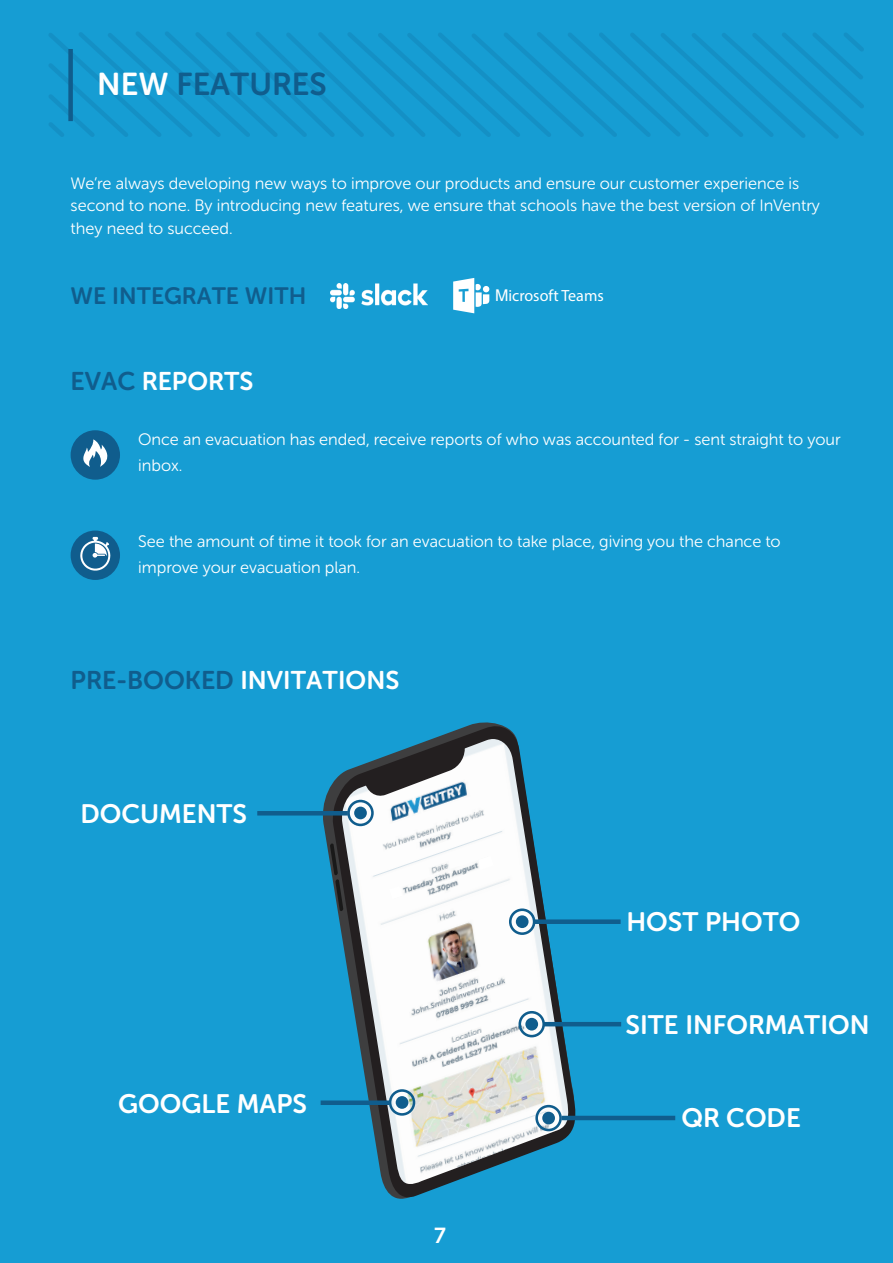
<style>
.page{position:relative;width:893px;height:1263px;background:#169dd3}
.page>*{position:absolute;margin:0;border:0;box-sizing:border-box;transform-origin:0 0}
.t1{font:31.5px "Museo Sans Rounded 700";color:#105d8d}
.t2{font:26.55px "Museo Sans Rounded 700";color:#fff}
.t3{font:25.5px "Museo Sans Rounded 700";color:#fff}
.t4{font:23.55px "Museo Sans Rounded 700";color:#105d8d}
.t5{font:21.6px "Museo Sans 700";color:#fff}
.t6{font:16.5px/25.5px "Museo Sans Rounded 300";color:#fff}
.t7{font:16.2px "Myriad Pro";color:#fff}
.s1{color:#fff}
.s2{color:#105d8d}
.s3{font-family:"Helvetica"}
</style>
<div class="page">
<svg style="left:49px;top:32px;width:815px;height:106px"></svg>
<div style="left:68px;top:49px;width:5px;height:72px;background:#105d8d"></div>
<div style="left:71px;top:530px;width:49px;height:50px;background:#105d8d;border-radius:50%"></div>
<svg style="left:80px;top:537px;width:31px;height:34px"></svg>
<div style="left:71px;top:430px;width:49px;height:50px;background:#105d8d;border-radius:50%"></div>
<svg style="left:83px;top:439px;width:25px;height:28px"></svg>
<img style="left:330px;top:284px;width:97px;height:24px">
<svg style="left:453px;top:278px;width:36px;height:35px"></svg>
<svg style="left:330px;top:722px;width:250px;height:477px"></svg>
<svg style="left:330px;top:843px;width:10px;height:68px"></svg>
<img style="left:340px;top:739px;width:229px;height:451px">
<svg style="left:364px;top:744px;width:102px;height:54px"></svg>
<hr style="left:562px;top:1116px;width:113px;height:4px;background:#105d8d">
<div style="left:534px;top:919px;width:87px;height:5px;background:#105d8d"></div>
<hr style="left:544px;top:1022px;width:77px;height:4px;background:#105d8d">
<div style="left:396px;top:1096px;width:12px;height:13px;background:#105d8d;border-radius:50%"></div>
<div style="left:389px;top:1089px;width:26px;height:27px;border:3px solid #105d8d;border-radius:50%"></div>
<div style="left:354px;top:807px;width:13px;height:12px;background:#105d8d;border-radius:50%"></div>
<div style="left:347px;top:800px;width:27px;height:26px;border:3px solid #105d8d;border-radius:50%"></div>
<div style="left:516px;top:915px;width:12px;height:13px;background:#105d8d;border-radius:50%"></div>
<div style="left:509px;top:908px;width:26px;height:27px;border:3px solid #105d8d;border-radius:50%"></div>
<div style="left:525px;top:1018px;width:13px;height:12px;background:#105d8d;border-radius:50%"></div>
<div style="left:518px;top:1011px;width:27px;height:26px;border:3px solid #105d8d;border-radius:50%"></div>
<div style="left:542px;top:1112px;width:13px;height:12px;background:#105d8d;border-radius:50%"></div>
<div style="left:535px;top:1105px;width:27px;height:26px;border:3px solid #105d8d;border-radius:50%"></div>
<div style="left:321px;top:1100px;width:68px;height:5px;background:#105d8d"></div>
<hr style="left:257px;top:811px;width:91px;height:4px;background:#105d8d">
<div style="left:389px;top:856px;width:105px;height:43px;background:#fdfdfd"></div>
<img style="left:400px;top:859px;width:80px;height:37px">
<h1 class="t1" style="left:97px;top:67px;width:231px"><span class="s1">NEW</span> FEATURES</h1>
<p class="t6" style="left:71px;top:172px;width:751px;line-height:22.5px">We’re always developing new ways to improve our products and ensure our customer experience is second to none. By introducing new features, we ensure that schools have the best version of InVentry they need to succeed.</p>
<h3 class="t4" style="left:71px;top:283px;width:237px">WE INTEGRATE WITH</h3>
<h3 class="t3" style="left:71px;top:367px;width:184px"><span class="s2">EVAC</span> REPORTS</h3>
<p class="t7" style="left:495px;top:286px;width:110px"><span class="s3">M</span>icrosoft Teams</p>
<p class="t6" style="left:138px;top:427px;width:704px">Once an evacuation has ended, receive reports of who was accounted for - sent straight to your inbox.</p>
<p class="t6" style="left:138px;top:529px;width:644px">See the amount of time it took for an evacuation to take place, giving you the chance to improve your evacuation plan.</p>
<h3 class="t3" style="left:71px;top:665px;width:330px"><span class="s2">PRE-BOOKED</span> INVITATIONS</h3>
<h2 class="t2" style="left:80px;top:799px;width:168px">DOCUMENTS</h2>
<h2 class="t2" style="left:118px;top:1088px;width:190px">GOOGLE MAPS</h2>
<h3 class="t5" style="left:434px;top:1224px;width:13px">7</h3>
<h2 class="t2" style="left:626px;top:907px;width:176px">HOST PHOTO</h2>
<h2 class="t2" style="left:625px;top:1010px;width:246px">SITE INFORMATION</h2>
<h2 class="t2" style="left:681px;top:1103px;width:121px">QR CODE</h2>
</div>
